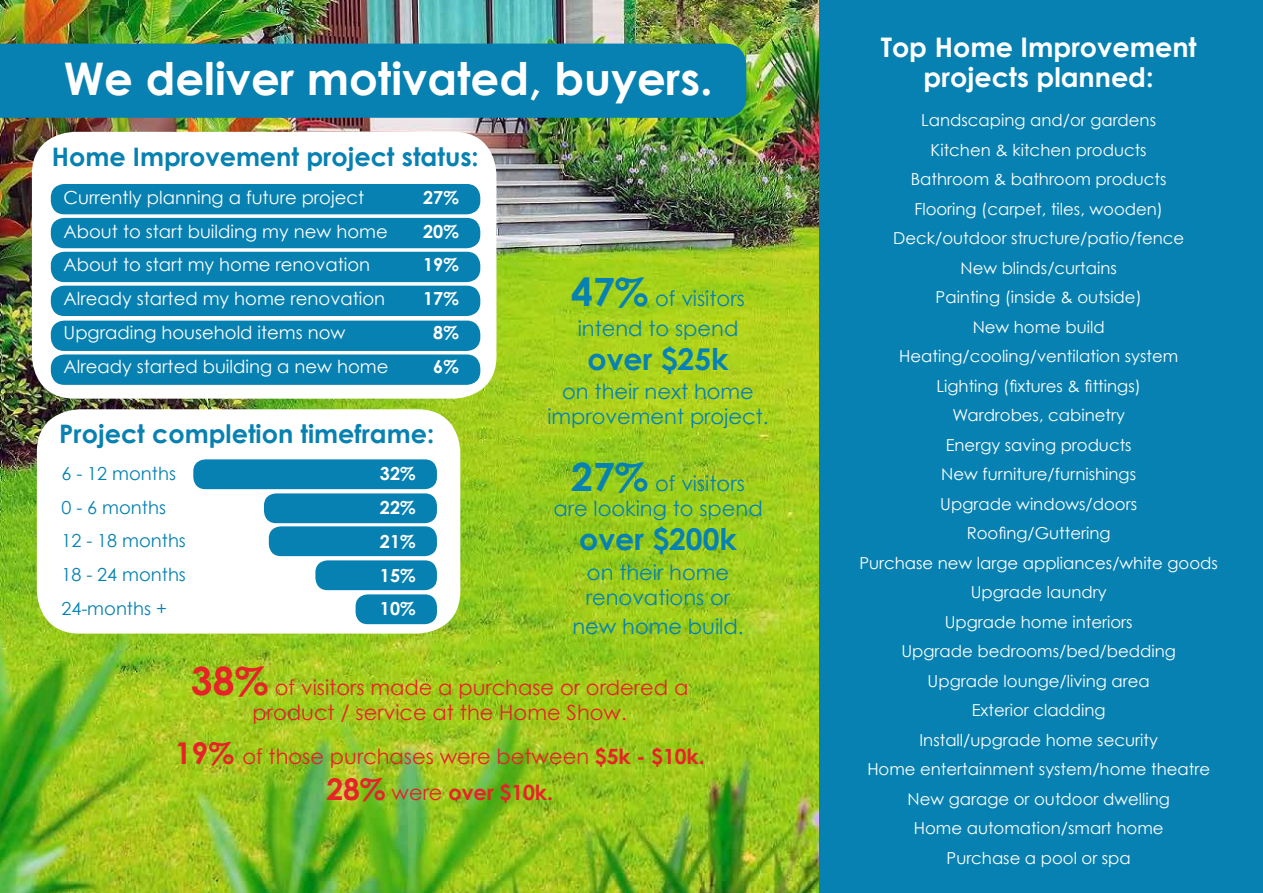
<style>
.page{position:relative;width:1263px;height:893px;background:#fff}
.page>*{position:absolute;margin:0;border:0;box-sizing:border-box;transform-origin:0 0}
.t1{font:700 45px "Century Gothic";color:#fff}
.t2{font:700 30px "Century Gothic";color:#0681b1}
.t3{font:700 27px/30px "Century Gothic";color:#fff;text-align:center}
.t4{font:700 25.5px "Century Gothic";color:#0681b1}
.t5{font:21px/25.2px "Century Gothic";color:#0681b1;text-align:center}
.t6{font:21px/25.2px "Century Gothic";color:#e62327;text-align:center}
.t7{font:18px/33.8px "Century Gothic";color:#fff}
.t8{font:18px/33.8px "Century Gothic";color:#0681b1}
.t9{font:700 18px/33.8px "Century Gothic";color:#fff;text-align:center}
.t10{font:16.5px/29.5px "Century Gothic";color:#fff;text-align:center}
.s1{font-weight:700;font-size:39px}
.s2{font-weight:700;font-size:30px}
.s3{font-weight:700}
</style>
<div class="page">
<img style="left:0;top:0;width:820px;height:893px">
<div style="left:820px;top:0;width:443px;height:893px;background:#0681b1"></div>
<div style="left:0;top:44px;width:746px;height:74px;background:#0681b1"></div>
<div style="left:32px;top:132px;width:464px;height:267px;background:#fff;border-radius:43px"></div>
<div style="left:51px;top:218px;width:429px;height:30px;background:#0681b1;border-radius:14px"></div>
<div style="left:51px;top:184px;width:429px;height:30px;background:#0681b1;border-radius:14px"></div>
<div style="left:51px;top:321px;width:429px;height:30px;background:#0681b1;border-radius:14px"></div>
<div style="left:51px;top:252px;width:429px;height:30px;background:#0681b1;border-radius:14px"></div>
<div style="left:51px;top:286px;width:429px;height:30px;background:#0681b1;border-radius:14px"></div>
<div style="left:51px;top:354px;width:429px;height:31px;background:#0681b1;border-radius:14px"></div>
<div style="left:37px;top:409px;width:423px;height:225px;background:#fff;border-radius:43px"></div>
<div style="left:264px;top:493px;width:173px;height:30px;background:#0681b1;border-radius:12px"></div>
<div style="left:193px;top:459px;width:244px;height:30px;background:#0681b1;border-radius:12px"></div>
<div style="left:356px;top:594px;width:81px;height:30px;background:#0681b1;border-radius:12px"></div>
<div style="left:269px;top:526px;width:168px;height:30px;background:#0681b1;border-radius:12px"></div>
<div style="left:315px;top:560px;width:122px;height:30px;background:#0681b1;border-radius:12px"></div>
<h1 class="t1" style="left:64px;top:45px;width:650px">We deliver motivated, buyers.</h1>
<h3 class="t4" style="left:52px;top:137px;width:428px">Home Improvement project status:</h3>
<p class="t7" style="left:64px;top:180px;width:326px">Currently planning a future project About to start building my new home About to start my home renovation Already started my home renovation Upgrading household items now Already started building a new home</p>
<p class="t9" style="left:423px;top:180px;width:37px">27%<br>20%<br>19%<br>17%<br>8%<br>6%</p>
<h3 class="t4" style="left:59px;top:414px;width:376px">Project completion timeframe:</h3>
<p class="t8" style="left:61px;top:456px;width:126px">6 - 12 months<br>0 - 6 months<br>12 - 18 months<br>18 - 24 months<br>24-months +</p>
<p class="t9" style="left:380px;top:456px;width:37px;text-align:justify">32% 22% 21% 15% 10%</p>
<p class="t5" style="left:571px;top:284px;width:175px;line-height:29.4px"><span class="s1">47%</span> of visitors intend to spend</p>
<h2 class="t2" style="left:587px;top:336px;width:142px">over $25k</h2>
<p class="t5" style="left:547px;top:379px;width:223px">on their next home improvement project.</p>
<p class="t5" style="left:553px;top:470px;width:211px"><span class="s1">27%</span> of visitors are looking to spend</p>
<h2 class="t2" style="left:579px;top:516px;width:159px">over $200k</h2>
<p class="t5" style="left:586px;top:559px;width:146px;text-align:left">on their home renovations or</p>
<p class="t5" style="left:572px;top:614px;width:173px">new home build.</p>
<p class="t6" style="left:191px;top:674px;width:499px"><span class="s1">38%</span> of visitors made a purchase or ordered a product / service at the Home Show.</p>
<p class="t6" style="left:175px;top:738px;width:531px;line-height:36px"><span class="s2">19%</span> of those purchases were between <span class="s3">$5k - $10k.<br></span><span class="s2">28%</span> were <span class="s3">over $10k.</span></p>
<h3 class="t3" style="left:881px;top:31px;width:317px">Top Home Improvement projects planned:</h3>
<p class="t10" style="left:859px;top:105px;width:360px">Landscaping and/or gardens<br>Kitchen &amp; kitchen products<br>Bathroom &amp; bathroom products<br>Flooring (carpet, tiles, wooden)<br>Deck/outdoor structure/patio/fence<br>New blinds/curtains<br>Painting (inside &amp; outside)<br>New home build<br>Heating/cooling/ventilation system<br>Lighting (fixtures &amp; fittings)<br>Wardrobes, cabinetry<br>Energy saving products<br>New furniture/furnishings<br>Upgrade windows/doors<br>Roofing/Guttering<br>Purchase new large appliances/white goods<br>Upgrade laundry<br>Upgrade home interiors<br>Upgrade bedrooms/bed/bedding<br>Upgrade lounge/living area<br>Exterior cladding<br>Install/upgrade home security<br>Home entertainment system/home theatre<br>New garage or outdoor dwelling<br>Home automation/smart home<br>Purchase a pool or spa</p>
</div>
